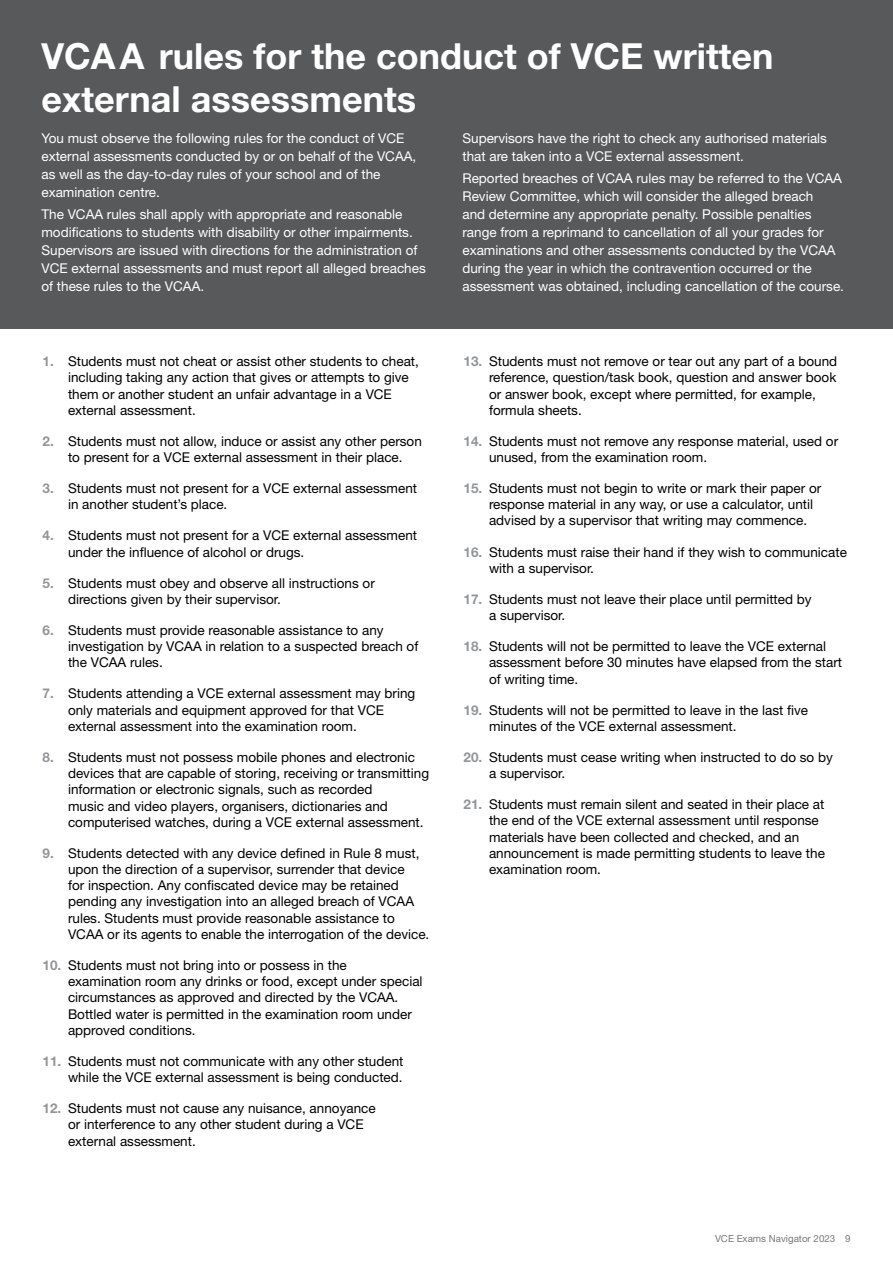
<style>
.page{position:relative;width:893px;height:1263px;background:#fff}
.page>*{position:absolute;margin:0;border:0;box-sizing:border-box;transform-origin:0 0}
.t1{font:700 36px/43.2px "Helvetica Neue LT";color:#fff}
.t2{font:13.5px/16.2px "Helvetica Neue LT";color:#000}
.t3{font:13.5px/18px "Helvetica Neue LT";color:#fff}
.t4{font:9.75px "Helvetica Neue LT";color:#77787b}
.s1{font-weight:700;color:#939598}
</style>
<div class="page">
<div style="left:0;top:0;width:893px;height:328px;background:#58595b"></div>
<h1 class="t1" style="left:41px;top:34px;width:733px">VCAA rules for the conduct of VCE written external assessments</h1>
<p class="t3" style="left:41px;top:129px;width:376px">You must observe the following rules for the conduct of VCE external assessments conducted by or on behalf of the VCAA, as well as the day-to-day rules of your school and of the examination centre.</p>
<p class="t3" style="left:41px;top:205px;width:386px">The VCAA rules shall apply with appropriate and reasonable modifications to students with disability or other impairments.<br>Supervisors are issued with directions for the administration of VCE external assessments and must report all alleged breaches of these rules to the VCAA.</p>
<p class="t3" style="left:462px;top:129px;width:366px">Supervisors have the right to check any authorised materials that are taken into a VCE external assessment.</p>
<p class="t3" style="left:462px;top:169px;width:383px">Reported breaches of VCAA rules may be referred to the VCAA Review Committee, which will consider the alleged breach<br>and determine any appropriate penalty. Possible penalties range from a reprimand to cancellation of all your grades for examinations and other assessments conducted by the VCAA during the year in which the contravention occurred or the assessment was obtained, including cancellation of the course.</p>
<p class="t2" style="left:68px;top:353px;width:352px;text-indent:-26px"><span class="s1">1.</span> Students must not cheat or assist other students to cheat, including taking any action that gives or attempts to give them or another student an unfair advantage in a VCE external assessment.</p>
<p class="t2" style="left:43px;top:433px;width:381px;text-align:center"><span class="s1">2.</span> Students must not allow, induce or assist any other person to present for a VCE external assessment in their place.</p>
<p class="t2" style="left:68px;top:480px;width:351px;text-indent:-26px"><span class="s1">3.</span> Students must not present for a VCE external assessment in another student’s place.</p>
<p class="t2" style="left:68px;top:527px;width:351px;text-indent:-26px"><span class="s1">4.</span> Students must not present for a VCE external assessment under the influence of alcohol or drugs.</p>
<p class="t2" style="left:68px;top:575px;width:308px;text-indent:-26px"><span class="s1">5.</span> Students must obey and observe all instructions or directions given by their supervisor.</p>
<p class="t2" style="left:68px;top:622px;width:352px;text-indent:-26px"><span class="s1">6.</span> Students must provide reasonable assistance to any investigation by VCAA in relation to a suspected breach of the VCAA rules.</p>
<p class="t2" style="left:68px;top:685px;width:349px;text-indent:-26px"><span class="s1">7.</span> Students attending a VCE external assessment may bring only materials and equipment approved for that VCE external assessment into the examination room.</p>
<p class="t2" style="left:68px;top:749px;width:363px;text-indent:-26px"><span class="s1">8.</span> Students must not possess mobile phones and electronic devices that are capable of storing, receiving or transmitting information or electronic signals, such as recorded<br>music and video players, organisers, dictionaries and computerised watches, during a VCE external assessment.</p>
<p class="t2" style="left:68px;top:845px;width:363px;text-indent:-26px"><span class="s1">9.</span> Students detected with any device defined in Rule 8 must, upon the direction of a supervisor, surrender that device<br>for inspection. Any confiscated device may be retained pending any investigation into an alleged breach of VCAA rules. Students must provide reasonable assistance to VCAA or its agents to enable the interrogation of the device.</p>
<p class="t2" style="left:68px;top:957px;width:356px;text-indent:-26px"><span class="s1">10.</span> Students must not bring into or possess in the examination room any drinks or food, except under special circumstances as approved and directed by the VCAA.<br>Bottled water is permitted in the examination room under approved conditions.</p>
<p class="t2" style="left:43px;top:1053px;width:362px;text-align:right"><span class="s1">11.</span> Students must not communicate with any other student while the VCE external assessment is being conducted.</p>
<p class="t2" style="left:68px;top:1100px;width:309px;text-indent:-26px"><span class="s1">12.</span> Students must not cause any nuisance, annoyance or interference to any other student during a VCE external assessment.</p>
<p class="t2" style="left:489px;top:353px;width:350px;text-indent:-26px"><span class="s1">13.</span> Students must not remove or tear out any part of a bound reference, question/task book, question and answer book or answer book, except where permitted, for example, formula sheets.</p>
<p class="t2" style="left:489px;top:433px;width:351px;text-indent:-26px"><span class="s1">14.</span> Students must not remove any response material, used or unused, from the examination room.</p>
<p class="t2" style="left:489px;top:480px;width:334px;text-indent:-26px"><span class="s1">15.</span> Students must not begin to write or mark their paper or response material in any way, or use a calculator, until advised by a supervisor that writing may commence.</p>
<p class="t2" style="left:489px;top:543px;width:359px;text-indent:-26px"><span class="s1">16.</span> Students must raise their hand if they wish to communicate with a supervisor.</p>
<p class="t2" style="left:489px;top:591px;width:324px;text-indent:-26px"><span class="s1">17.</span> Students must not leave their place until permitted by a supervisor.</p>
<p class="t2" style="left:489px;top:638px;width:355px;text-indent:-26px"><span class="s1">18.</span> Students will not be permitted to leave the VCE external assessment before 30 minutes have elapsed from the start of writing time.</p>
<p class="t2" style="left:489px;top:701px;width:321px;text-indent:-26px"><span class="s1">19.</span> Students will not be permitted to leave in the last five minutes of the VCE external assessment.</p>
<p class="t2" style="left:489px;top:749px;width:345px;text-indent:-26px"><span class="s1">20.</span> Students must cease writing when instructed to do so by a supervisor.</p>
<p class="t2" style="left:489px;top:796px;width:337px;text-indent:-26px"><span class="s1">21.</span> Students must remain silent and seated in their place at the end of the VCE external assessment until response materials have been collected and checked, and an announcement is made permitting students to leave the examination room.</p>
<p class="t4" style="left:715px;top:1232px;width:137px">VCE Exams Navigator 2023 9</p>
</div>
